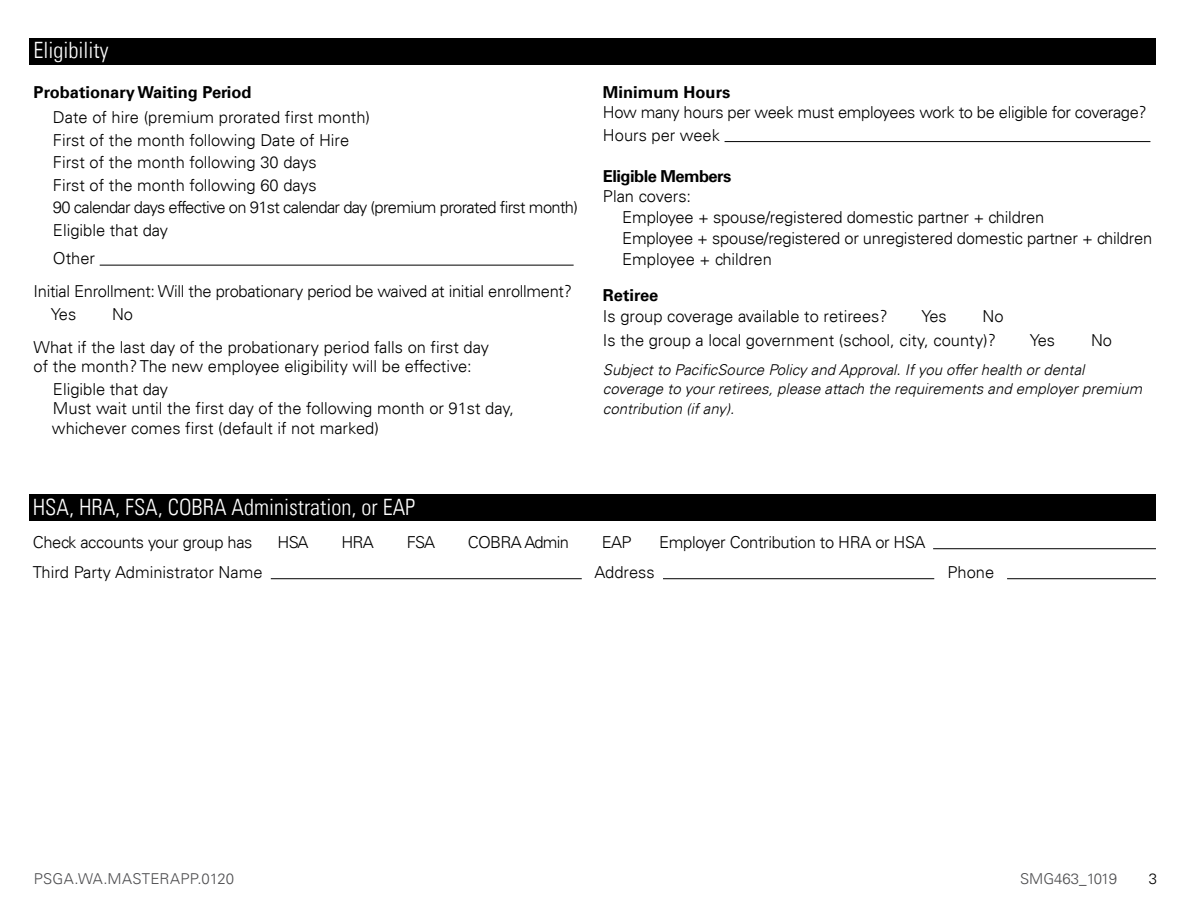
<style>
.page{position:relative;width:1188px;height:918px;background:#fff}
.page>*{position:absolute;margin:0;border:0;box-sizing:border-box;transform-origin:0 0}
.t1{font:300 condensed 22.5px "Univers LT";color:#fff}
.t2{font:300 16.5px/22.5px "Univers LT";color:#000}
.t3{font:300 16.5px/33px "Univers LT";letter-spacing:-.02em;color:#000}
.t4{font:700 16.5px "Univers LT";color:#000}
.t5{font:700 16.5px "Univers LT";letter-spacing:-.035em;color:#000}
.t6{font:300 16.5px "Univers LT";letter-spacing:-.045em;color:#000}
.t7{font:italic 300 15px/19.5px "Univers LT";color:#000}
.t8{font:300 15px "Univers LT";letter-spacing:.02em;color:#4d4d4f}
.t9{font:300 15px "Univers LT";color:#4d4d4f}
.t10{font:300 15px "Univers LT";color:#000}
</style>
<div class="page">
<div style="left:29px;top:494px;width:1127px;height:27px;background:#000"></div>
<hr style="left:933px;top:548px;width:223px;height:1px;background:#000">
<hr style="left:271px;top:578px;width:311px;height:1px;background:#000">
<hr style="left:663px;top:578px;width:271px;height:1px;background:#000">
<hr style="left:1007px;top:578px;width:149px;height:1px;background:#000">
<div style="left:29px;top:38px;width:1127px;height:27px;background:#000"></div>
<hr style="left:100px;top:265px;width:474px;height:1px;background:#000">
<hr style="left:725px;top:141px;width:425px;height:1px;background:#000">
<h1 class="t1" style="left:34px;top:37px;width:76px">Eligibility</h1>
<p class="t4" style="left:34px;top:82px;width:220px">Probationary Waiting Period</p>
<p class="t2" style="left:53px;top:106px;width:527px">Date of hire (premium prorated first month)<br>First of the month following Date of Hire<br>First of the month following 30 days<br>First of the month following 60 days<br>90 calendar days effective on 91st calendar day (premium prorated first month)<br>Eligible that day</p>
<p class="t3" style="left:34px;top:242px;width:540px;text-indent:19px">Other<br>Initial Enrollment: Will the probationary period be waived at initial enrollment?</p>
<p class="t2" style="left:51px;top:303px;width:27px">Yes</p>
<p class="t2" style="left:34px;top:298px;width:457px;line-height:33px;text-indent:78px">No<br>What if the last day of the probationary period falls on first day</p>
<p class="t2" style="left:53px;top:355px;width:420px;text-indent:-19px">of the month? The new employee eligibility will be effective:<br>Eligible that day</p>
<p class="t2" style="left:52px;top:399px;width:463px;line-height:19.5px">Must wait until the first day of the following month or 91st day, whichever comes first (default if not marked)</p>
<p class="t4" style="left:603px;top:83px;width:129px">Minimum Hours</p>
<p class="t3" style="left:603px;top:100px;width:545px;line-height:23.2px">How many hours per week must employees work to be eligible for coverage?<br>Hours per week</p>
<p class="t5" style="left:603px;top:167px;width:130px">Eligible Members</p>
<p class="t2" style="left:622px;top:185px;width:531px;line-height:21px;text-indent:-19px">Plan covers:<br>Employee + spouse/registered domestic partner + children<br>Employee + spouse/registered or unregistered domestic partner + children Employee + children</p>
<p class="t4" style="left:603px;top:286px;width:57px">Retiree</p>
<p class="t2" style="left:603px;top:305px;width:286px">Is group coverage available to retirees?</p>
<p class="t2" style="left:922px;top:305px;width:27px">Yes</p>
<p class="t2" style="left:603px;top:305px;width:402px;line-height:23.2px;text-indent:380px">No<br>Is the group a local government (school, city, county)?</p>
<p class="t2" style="left:1030px;top:329px;width:27px">Yes</p>
<p class="t2" style="left:1091px;top:329px;width:23px">No</p>
<p class="t7" style="left:603px;top:360px;width:541px">Subject to PacificSource Policy and Approval. If you offer health or dental coverage to your retirees, please attach the requirements and employer premium contribution (if any).</p>
<h1 class="t1" style="left:33px;top:494px;width:384px">HSA, HRA, FSA, COBRA Administration, or EAP</h1>
<p class="t3" style="left:33px;top:526px;width:221px">Check accounts your group has</p>
<p class="t2" style="left:278px;top:531px;width:33px">HSA</p>
<p class="t2" style="left:341px;top:531px;width:34px">HRA</p>
<p class="t2" style="left:407px;top:531px;width:30px">FSA</p>
<p class="t6" style="left:468px;top:532px;width:102px">COBRA Admin</p>
<p class="t2" style="left:602px;top:531px;width:31px">EAP</p>
<p class="t3" style="left:659px;top:526px;width:268px">Employer Contribution to HRA or HSA</p>
<p class="t2" style="left:33px;top:561px;width:231px">Third Party Administrator Name</p>
<p class="t2" style="left:595px;top:561px;width:62px">Address</p>
<p class="t2" style="left:947px;top:561px;width:48px">Phone</p>
<p class="t8" style="left:34px;top:870px;width:202px">PSGA.WA.MASTERAPP.0120</p>
<p class="t9" style="left:1020px;top:870px;width:99px">SMG463_1019</p>
<p class="t10" style="left:1149px;top:870px;width:10px">3</p>
</div>
